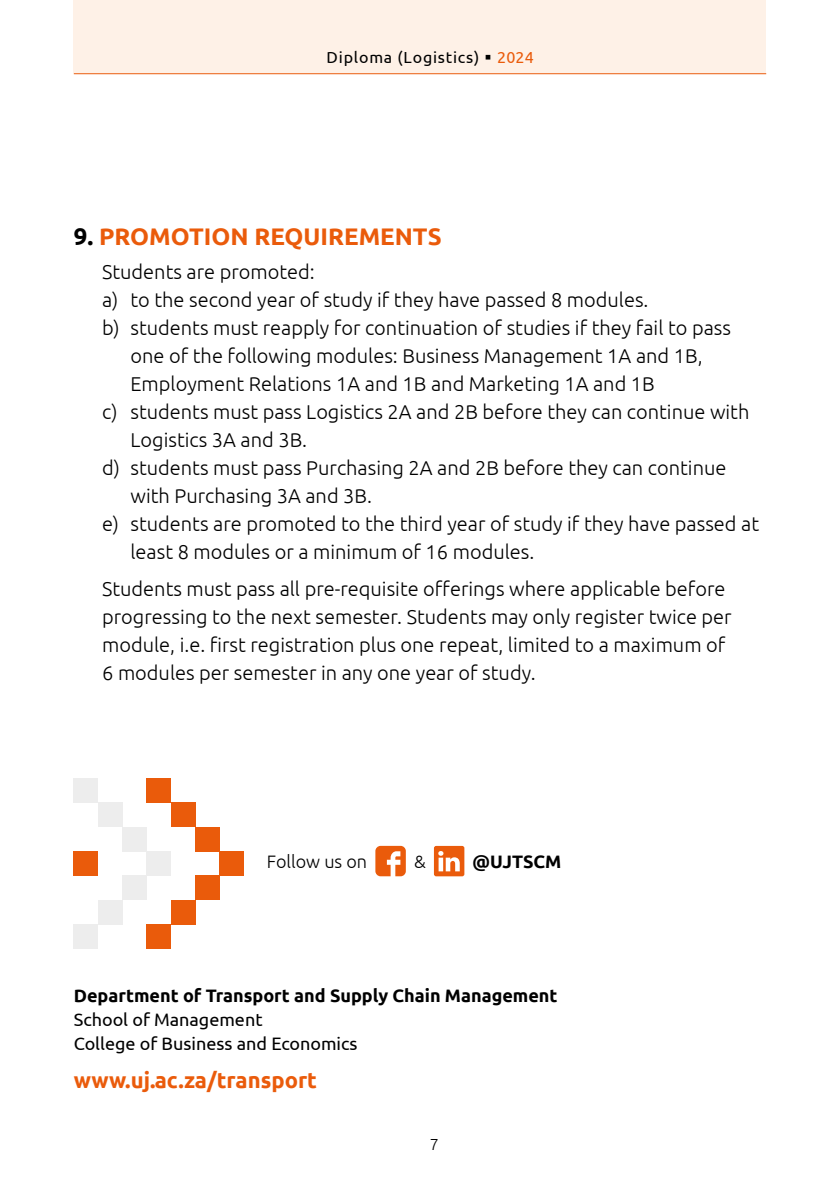
<style>
.page{position:relative;width:840px;height:1191px;background:#fff}
.page>*{position:absolute;margin:0;border:0;box-sizing:border-box;transform-origin:0 0}
.t1{font:700 24px "Ubuntu";color:#ea5b0b}
.t2{font:700 22px "Ubuntu";color:#ea5b0b}
.t3{font:300 20px/28px "Ubuntu";color:#000}
.t4{font:700 18px "Ubuntu";color:#000}
.t5{font:18px/24px "Ubuntu";color:#000}
.t6{font:300 18px "Ubuntu";color:#000}
.t7{font:16px "Ubuntu";letter-spacing:.05em;color:#000}
.t8{font:300 16px "Ubuntu";color:#000}
.s1{font-style:inherit}
.s2{color:#ea5b0b}
.s3{color:#000}
</style>
<div class="page">
<div style="left:74px;top:0;width:691px;height:73px;background:#fef1e7"></div>
<hr style="left:74px;top:73px;width:691px;height:1px;background:#ea5b0b">
<div style="left:147px;top:924px;width:24px;height:24px;background:#ea5b0b"></div>
<div style="left:74px;top:924px;width:24px;height:24px;background:#ededed"></div>
<div style="left:147px;top:778px;width:24px;height:24px;background:#ea5b0b"></div>
<div style="left:74px;top:778px;width:24px;height:24px;background:#ededed"></div>
<div style="left:171px;top:900px;width:24px;height:24px;background:#ea5b0b"></div>
<div style="left:171px;top:802px;width:24px;height:25px;background:#ea5b0b"></div>
<div style="left:98px;top:900px;width:24px;height:24px;background:#ededed"></div>
<div style="left:98px;top:802px;width:24px;height:25px;background:#ededed"></div>
<div style="left:195px;top:875px;width:24px;height:25px;background:#ea5b0b"></div>
<div style="left:195px;top:827px;width:24px;height:24px;background:#ea5b0b"></div>
<div style="left:122px;top:875px;width:25px;height:25px;background:#ededed"></div>
<div style="left:122px;top:827px;width:25px;height:24px;background:#ededed"></div>
<div style="left:219px;top:851px;width:25px;height:24px;background:#ea5b0b"></div>
<div style="left:147px;top:851px;width:24px;height:24px;background:#ededed"></div>
<div style="left:74px;top:851px;width:24px;height:24px;background:#ea5b0b"></div>
<svg style="left:375px;top:846px;width:30px;height:30px"></svg>
<svg style="left:433px;top:846px;width:31px;height:30px"></svg>
<p class="t7" style="left:326px;top:48px;width:208px">Diploma <span class="s1">(L</span>ogistics<span class="s1">)</span> <span class="s2">2024</span></p>
<p class="t1" style="left:74px;top:222px;width:369px"><span class="s3">9.</span> PROMOTION REQUIREMENTS</p>
<p class="t3" style="left:102px;top:257px;width:214px">Students are promoted:</p>
<p class="t3" style="left:102px;top:285px;width:547px">a) to the second year of study if they have passed 8 modules.</p>
<p class="t3" style="left:102px;top:313px;width:630px">b) students must reapply for continuation of studies if they fail to pass</p>
<p class="t3" style="left:130px;top:341px;width:573px">one of the following modules: Business Management 1A and 1B,</p>
<p class="t3" style="left:130px;top:369px;width:525px">Employment Relations 1A and 1B and Marketing 1A and 1B</p>
<p class="t3" style="left:102px;top:397px;width:648px">c) students must pass Logistics 2A and 2B before they can continue with</p>
<p class="t3" style="left:130px;top:425px;width:178px">Logistics 3A and 3B.</p>
<p class="t3" style="left:102px;top:453px;width:625px">d) students must pass Purchasing 2A and 2B before they can continue</p>
<p class="t3" style="left:130px;top:481px;width:243px">with Purchasing 3A and 3B.</p>
<p class="t3" style="left:102px;top:509px;width:658px">e) students are promoted to the third year of study if they have passed at</p>
<p class="t3" style="left:130px;top:537px;width:405px">least 8 modules or a minimum of 16 modules.</p>
<p class="t3" style="left:102px;top:574px;width:630px">Students must pass all pre-requisite offerings where applicable before progressing to the next semester. Students may only register twice per module, i.e. first registration plus one repeat, limited to a maximum of 6 modules per semester in any one year of study.</p>
<p class="t6" style="left:266px;top:851px;width:102px">Follow us on</p>
<p class="t6" style="left:414px;top:851px;width:13px">&amp;</p>
<p class="t4" style="left:472px;top:851px;width:90px">@UJTSCM</p>
<p class="t4" style="left:74px;top:984px;width:485px">Department of Transport and Supply Chain Management</p>
<p class="t5" style="left:74px;top:1007px;width:285px">School of Management<br>College of Business and Economics</p>
<p class="t2" style="left:74px;top:1066px;width:245px">www.uj.ac.za/transport</p>
<p class="t8" style="left:429px;top:1134px;width:11px">7</p>
</div>
